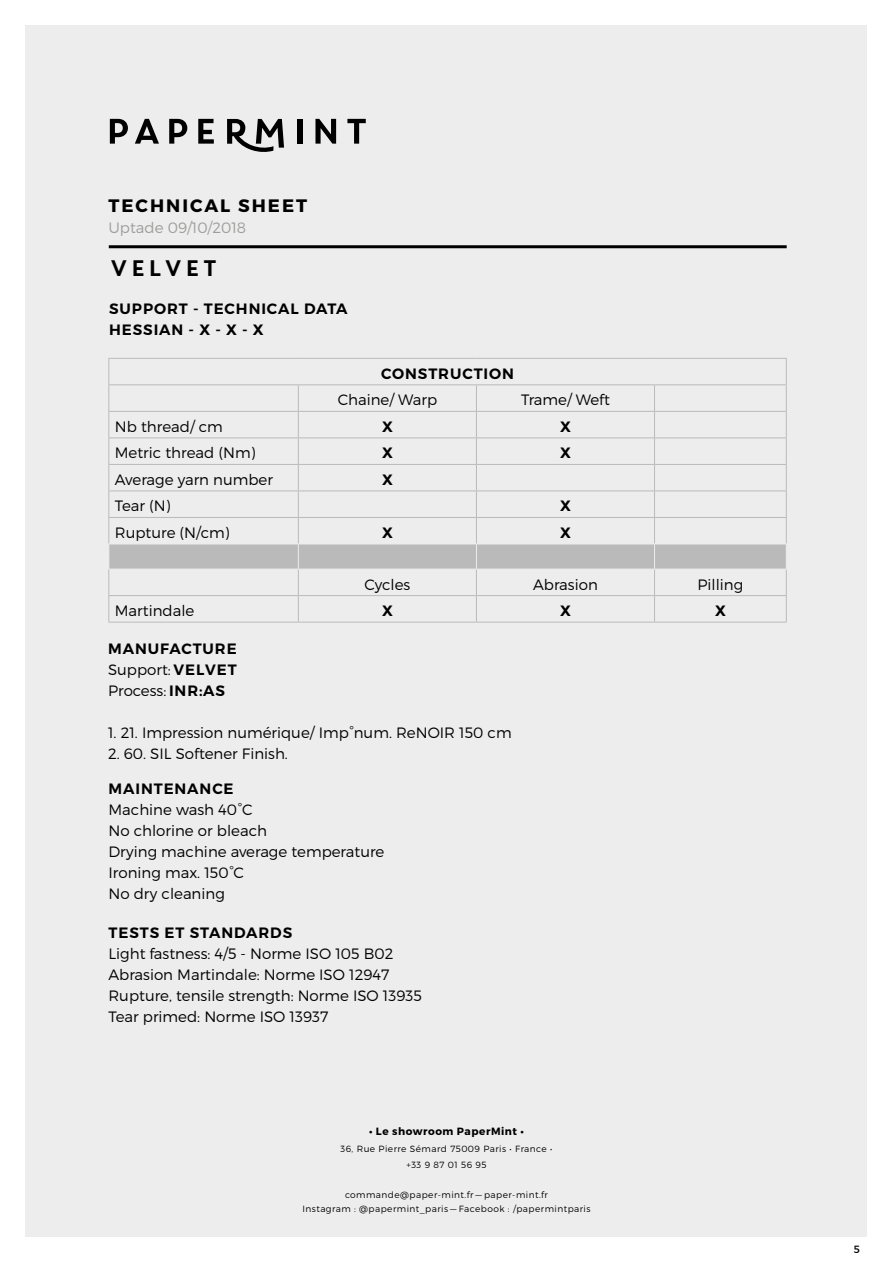
<style>
.page{position:relative;width:893px;height:1263px;background:#fff}
.page>*{position:absolute;margin:0;border:0;box-sizing:border-box;transform-origin:0 0}
.t1{font:22.5px "Core Circus";color:#000}
.t2{font:700 18px "Montserrat";letter-spacing:.11em;color:#000}
.t3{font:300 15px/21px "Montserrat";color:#000}
.t4{font:600 15px/21px "Montserrat";letter-spacing:.06em;color:#000}
.t5{font:300 15px "Montserrat";color:#9d9d9c}
.t6{font:700 10.5px "Montserrat";letter-spacing:.05em;color:#000}
.t7{font:10.5px "Montserrat";color:#000}
.t8{font:300 9px/16.5px "Montserrat";letter-spacing:.05em;color:#000;text-align:center}
.s1{font-weight:300}
</style>
<div class="page">
<div style="left:26px;top:26px;width:841px;height:1211px;background:#ededed"></div>
<hr style="left:109px;top:245px;width:678px;height:3px;background:#000">
<svg style="left:110px;top:119px;width:18px;height:25px"></svg>
<svg style="left:135px;top:119px;width:24px;height:25px"></svg>
<svg style="left:169px;top:119px;width:18px;height:25px"></svg>
<svg style="left:198px;top:119px;width:16px;height:25px"></svg>
<div style="left:297px;top:119px;width:5px;height:25px;background:#000"></div>
<svg style="left:315px;top:119px;width:21px;height:25px"></svg>
<svg style="left:347px;top:119px;width:19px;height:25px"></svg>
<svg style="left:227px;top:119px;width:57px;height:33px"></svg>
<hr style="left:108px;top:358px;width:190px;height:1px;background:#bababa">
<hr style="left:298px;top:358px;width:178px;height:1px;background:#bababa">
<hr style="left:476px;top:358px;width:178px;height:1px;background:#bababa">
<hr style="left:654px;top:358px;width:133px;height:1px;background:#bababa">
<hr style="left:108px;top:622px;width:190px;height:1px;background:#bababa">
<hr style="left:298px;top:622px;width:178px;height:1px;background:#bababa">
<hr style="left:476px;top:622px;width:178px;height:1px;background:#bababa">
<hr style="left:654px;top:622px;width:133px;height:1px;background:#bababa">
<svg style="left:108px;top:359px;width:679px;height:263px"></svg>
<hr style="left:108px;top:569px;width:190px;height:1px;background:#ededed">
<hr style="left:298px;top:569px;width:178px;height:1px;background:#ededed">
<hr style="left:476px;top:569px;width:178px;height:1px;background:#ededed">
<hr style="left:654px;top:569px;width:133px;height:1px;background:#ededed">
<p class="t2" style="left:109px;top:194px;width:200px">TECHNICAL SHEET</p>
<p class="t5" style="left:108px;top:219px;width:139px">Uptade 09/10/2018</p>
<h1 class="t1" style="left:108px;top:253px;width:112px">VELVET</h1>
<p class="t4" style="left:109px;top:298px;width:240px">SUPPORT - TECHNICAL DATA<br>HESSIAN - X - X - X</p>
<p class="t4" style="left:381px;top:363px;width:134px">CONSTRUCTION</p>
<p class="t3" style="left:338px;top:389px;width:101px">Chaine/ Warp</p>
<p class="t3" style="left:521px;top:389px;width:90px">Trame/ Weft</p>
<p class="t3" style="left:115px;top:416px;width:110px">Nb thread/ cm</p>
<p class="t4" style="left:382px;top:416px;width:12px">X</p>
<p class="t4" style="left:560px;top:416px;width:12px">X</p>
<p class="t3" style="left:115px;top:442px;width:142px">Metric thread (Nm)</p>
<p class="t4" style="left:382px;top:443px;width:12px">X</p>
<p class="t4" style="left:560px;top:443px;width:12px">X</p>
<p class="t3" style="left:115px;top:469px;width:160px">Average yarn number</p>
<p class="t4" style="left:382px;top:469px;width:12px">X</p>
<p class="t3" style="left:115px;top:495px;width:57px">Tear (N)</p>
<p class="t4" style="left:560px;top:496px;width:12px">X</p>
<p class="t3" style="left:115px;top:522px;width:116px">Rupture (N/cm)</p>
<p class="t4" style="left:382px;top:522px;width:12px">X</p>
<p class="t4" style="left:560px;top:522px;width:12px">X</p>
<p class="t3" style="left:364px;top:573px;width:47px">Cycles</p>
<p class="t3" style="left:533px;top:573px;width:66px">Abrasion</p>
<p class="t3" style="left:697px;top:573px;width:47px">Pilling</p>
<p class="t3" style="left:115px;top:600px;width:81px">Martindale</p>
<p class="t4" style="left:382px;top:600px;width:12px">X</p>
<p class="t4" style="left:560px;top:600px;width:12px">X</p>
<p class="t4" style="left:715px;top:600px;width:12px">X</p>
<p class="t4" style="left:108px;top:638px;width:130px;text-align:justify">MANUFACTURE <span class="s1">Support:</span> VELVET <span class="s1">Process:</span> INR:AS</p>
<p class="t3" style="left:108px;top:722px;width:405px">1. 21. Impression numérique/ Imp°num. ReNOIR 150 cm</p>
<p class="t3" style="left:108px;top:743px;width:181px">2. 60. SIL Softener Finish.</p>
<p class="t4" style="left:109px;top:778px;width:127px">MAINTENANCE</p>
<p class="t3" style="left:108px;top:799px;width:277px">Machine wash 40°C<br>No chlorine or bleach<br>Drying machine average temperature<br>Ironing max. 150°C<br>No dry cleaning</p>
<p class="t4" style="left:109px;top:923px;width:185px">TESTS ET STANDARDS</p>
<p class="t3" style="left:108px;top:943px;width:315px">Light fastness: 4/5 - Norme ISO 105 B02<br>Abrasion Martindale: Norme ISO 12947<br>Rupture, tensile strength: Norme ISO 13935<br>Tear primed: Norme ISO 13937</p>
<p class="t6" style="left:369px;top:1125px;width:156px">• Le showroom PaperMint •</p>
<p class="t8" style="left:340px;top:1140px;width:213px">36, Rue Pierre Sémard 75009 Paris • France • +33 9 87 01 56 95</p>
<p class="t8" style="left:302px;top:1188px;width:290px;line-height:13.5px">commande@paper-mint.fr — paper-mint.fr<br>Instagram : @papermint_paris — Facebook : /papermintparis</p>
<p class="t7" style="left:854px;top:1243px;width:8px">5</p>
</div>
